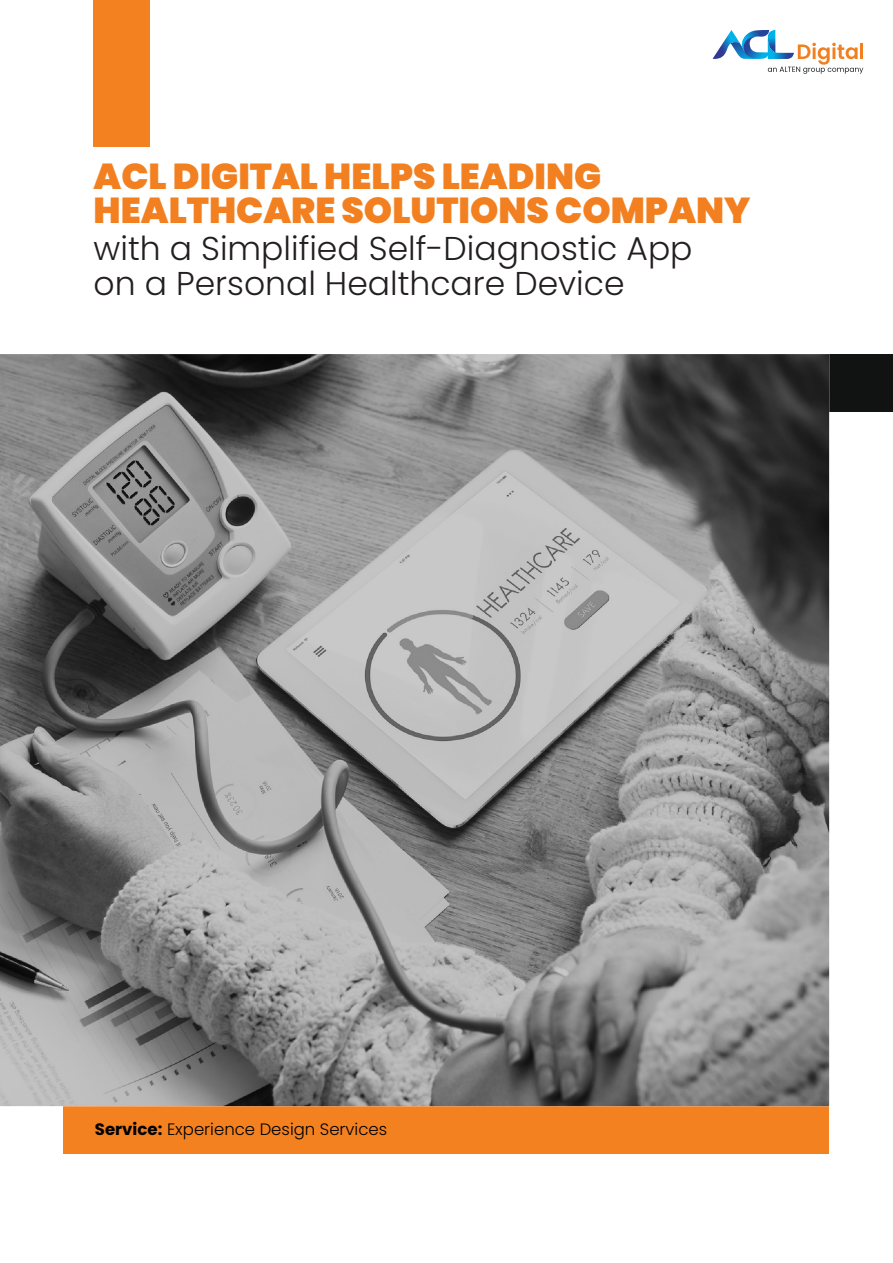
<style>
.page{position:relative;width:893px;height:1263px;background:#fff}
.page>*{position:absolute;margin:0;border:0;box-sizing:border-box;transform-origin:0 0}
.t1{font:900 36px/34.5px "Poppins";color:#f28020}
.t2{font:300 33px/34.5px "Poppins";color:#231f20}
.t3{font:300 16.5px "Poppins";color:#000}
.s1{font-weight:700}
</style>
<div class="page">
<img style="left:0;top:354px;width:893px;height:800px">
<div style="left:94px;top:0;width:56px;height:146px;background:#f48120"></div>
<svg style="left:713px;top:30px;width:150px;height:44px"></svg>
<p class="t1" style="left:94px;top:159px;width:658px">ACL DIGITAL HELPS LEADING<br>HEALTHCARE SOLUTIONS COMPANY</p>
<p class="t2" style="left:94px;top:232px;width:600px">with a Simplified Self-Diagnostic App on a Personal Healthcare Device</p>
<p class="t3" style="left:95px;top:1120px;width:294px"><span class="s1">Service:</span> Experience Design Services</p>
</div>
